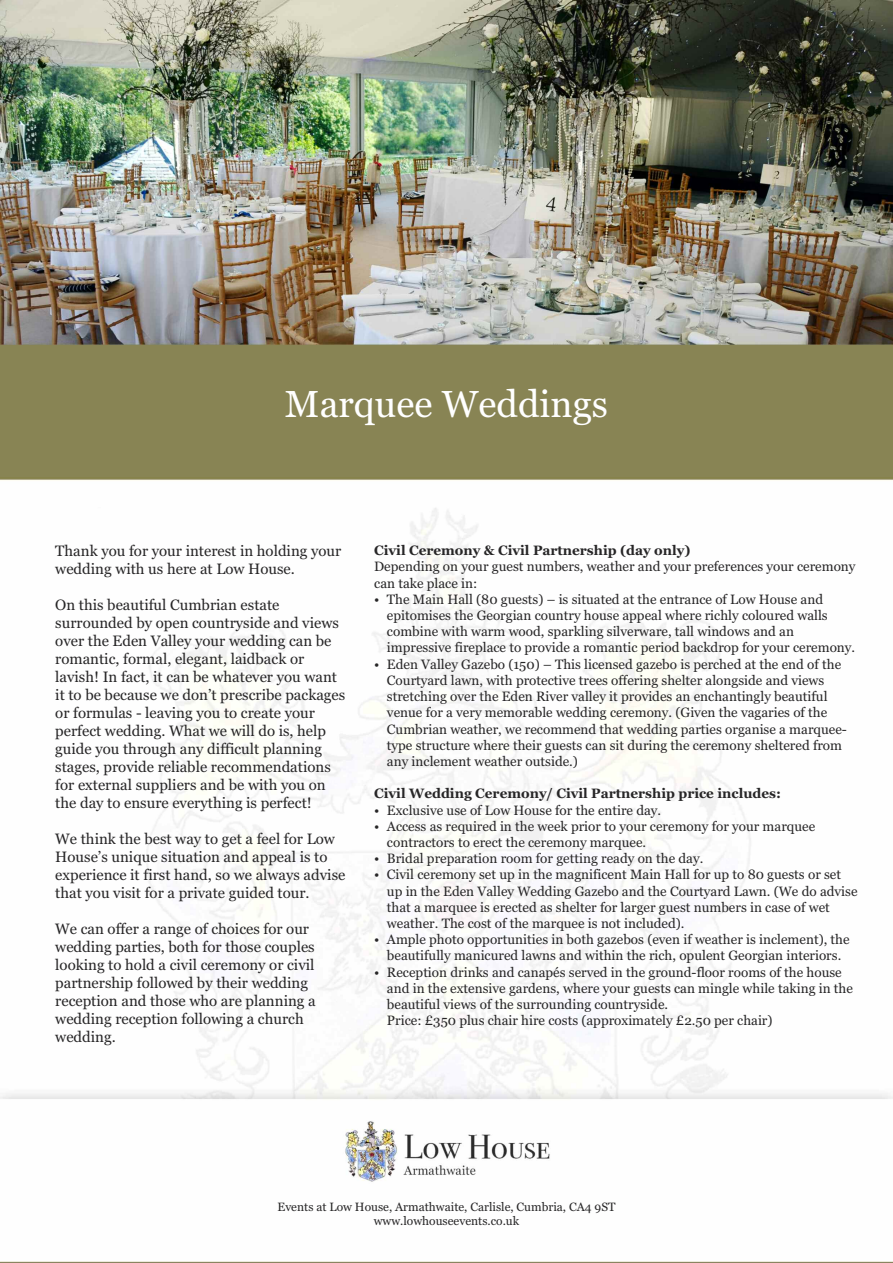
<style>
.page{position:relative;width:893px;height:1263px;background:#fff}
.page>*{position:absolute;margin:0;border:0;box-sizing:border-box;transform-origin:0 0}
.t1{font:37.5px "Georgia";color:#fff}
.t2{font:15px/18px "Georgia";color:#272627}
.t3{font:13.5px/16.2px "Georgia";color:#272627}
.t4{font:700 13.5px "Georgia";color:#272627}
.t5{font:12px/14.4px "Georgia";color:#272627;text-align:center}
</style>
<div class="page">
<img style="left:0;top:0;width:893px;height:1263px">
<h1 class="t1" style="left:285px;top:382px;width:325px">Marquee Weddings</h1>
<p class="t2" style="left:55px;top:542px;width:288px">Thank you for your interest in holding your wedding with us here at Low House.</p>
<p class="t2" style="left:55px;top:596px;width:292px">On this beautiful Cumbrian estate surrounded by open countryside and views over the Eden Valley your wedding can be romantic, formal, elegant, laidback or lavish! In fact, it can be whatever you want it to be because we don’t prescribe packages or formulas - leaving you to create your perfect wedding. What we will do is, help guide you through any difficult planning stages, provide reliable recommendations for external suppliers and be with you on the day to ensure everything is perfect!</p>
<p class="t2" style="left:55px;top:830px;width:292px">We think the best way to get a feel for Low House’s unique situation and appeal is to experience it first hand, so we always advise that you visit for a private guided tour.</p>
<p class="t2" style="left:55px;top:920px;width:262px">We can offer a range of choices for our wedding parties, both for those couples looking to hold a civil ceremony or civil partnership followed by their wedding reception and those who are planning a wedding reception following a church wedding.</p>
<p class="t4" style="left:374px;top:543px;width:318px">Civil Ceremony &amp; Civil Partnership (day only)</p>
<p class="t3" style="left:374px;top:559px;width:483px">Depending on your guest numbers, weather and your preferences your ceremony can take place in:</p>
<p class="t3" style="left:387px;top:591px;width:470px;text-indent:-13px">• The Main Hall (80 guests) – is situated at the entrance of Low House and epitomises the Georgian country house appeal where richly coloured walls combine with warm wood, sparkling silverware, tall windows and an impressive fireplace to provide a romantic period backdrop for your ceremony.</p>
<p class="t3" style="left:387px;top:656px;width:461px;text-indent:-13px">• Eden Valley Gazebo (150) – This licensed gazebo is perched at the end of the Courtyard lawn, with protective trees offering shelter alongside and views stretching over the Eden River valley it provides an enchantingly beautiful venue for a very memorable wedding ceremony. (Given the vagaries of the Cumbrian weather, we recommend that wedding parties organise a marquee&shy;type structure where their guests can sit during the ceremony sheltered from any inclement weather outside.)</p>
<p class="t4" style="left:374px;top:786px;width:408px">Civil Wedding Ceremony/ Civil Partnership price includes:</p>
<p class="t3" style="left:374px;top:802px;width:289px">• Exclusive use of Low House for the entire day.</p>
<p class="t3" style="left:387px;top:818px;width:430px;text-indent:-13px">• Access as required in the week prior to your ceremony for your marquee contractors to erect the ceremony marquee.</p>
<p class="t3" style="left:374px;top:850px;width:331px">• Bridal preparation room for getting ready on the day.</p>
<p class="t3" style="left:387px;top:866px;width:472px;text-indent:-13px">• Civil ceremony set up in the magnificent Main Hall for up to 80 guests or set up in the Eden Valley Wedding Gazebo and the Courtyard Lawn. (We do advise that a marquee is erected as shelter for larger guest numbers in case of wet weather. The cost of the marquee is not included).</p>
<p class="t3" style="left:374px;top:931px;width:477px;text-align:center">• Ample photo opportunities in both gazebos (even if weather is inclement), the beautifully manicured lawns and within the rich, opulent Georgian interiors.</p>
<p class="t3" style="left:387px;top:964px;width:468px;text-indent:-13px">• Reception drinks and canapés served in the ground-floor rooms of the house and in the extensive gardens, where your guests can mingle while taking in the beautiful views of the surrounding countryside.<br>Price: £350 plus chair hire costs (approximately £2.50 per chair)</p>
<p class="t5" style="left:277px;top:1199px;width:339px">Events at Low House, Armathwaite, Carlisle, Cumbria, CA4 9ST www.lowhouseevents.co.uk</p>
</div>
